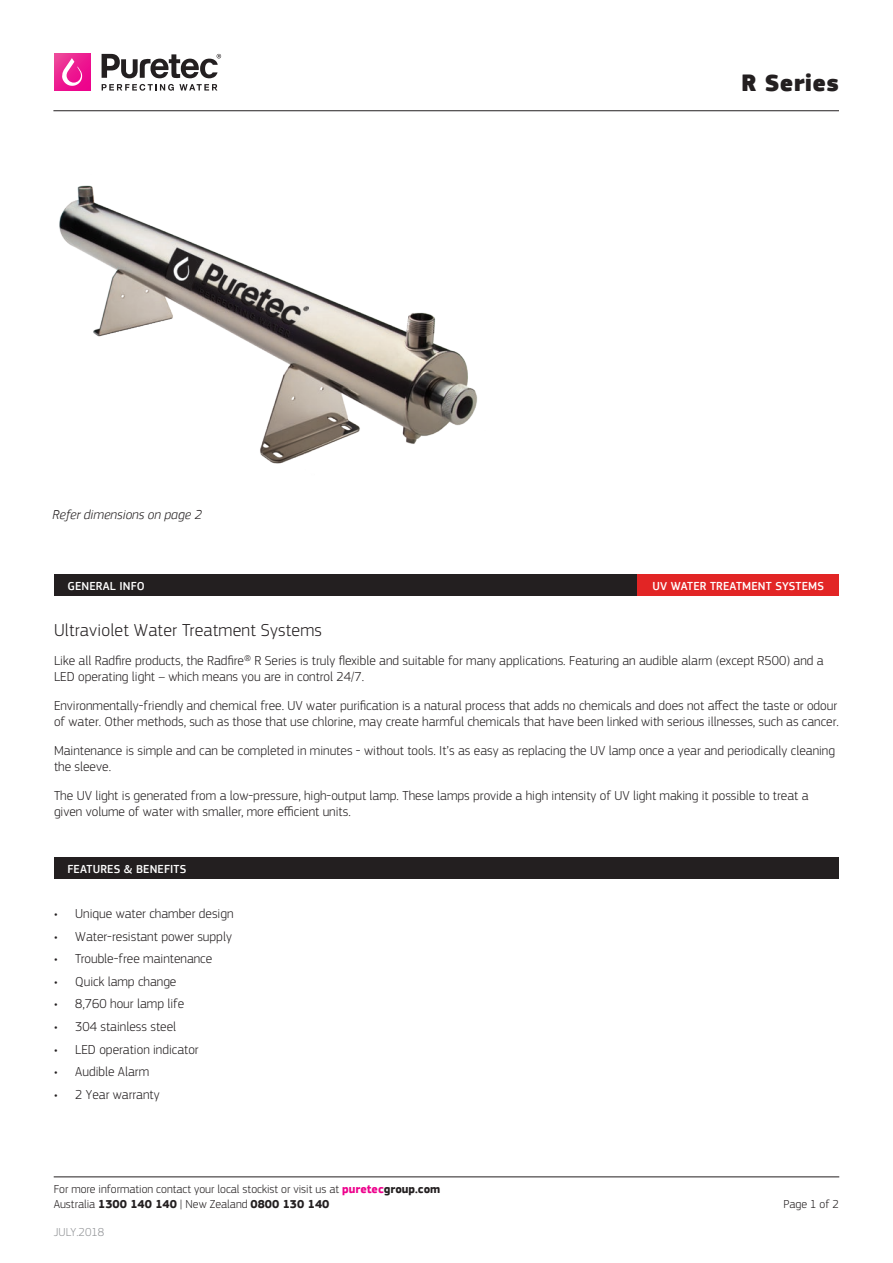
<style>
.page{position:relative;width:893px;height:1263px;background:#fff}
.page>*{position:absolute;margin:0;border:0;box-sizing:border-box;transform-origin:0 0}
.t1{font:900 24.45px "PF Square Sans Pro";letter-spacing:.01em;color:#231f20}
.t2{font:18px "PF Square Sans Pro Light V1";letter-spacing:.01em;color:#231f20}
.t3{font:13.5px/16.2px "PF Square Sans Pro Light V1";color:#231f20}
.t4{font:italic 300 13.5px "PF Square Sans Pro";color:#231f20}
.t5{font:12px/14.4px "PF Square Sans Pro Light V1";color:#231f20}
.t6{font:500 12px "PF Square Sans Pro";letter-spacing:.01em;color:#fff}
.t7{font:12px "PF Square Sans Pro Light V1";color:#939598}
.s1{font-family:"PF Square Sans Pro";font-weight:700;color:#ed028c}
.s2{font-family:"PF Square Sans Pro";font-weight:700}
</style>
<div class="page">
<hr style="left:54px;top:1176px;width:785px;height:1px;background:#231f20">
<div style="left:54px;top:575px;width:785px;height:21px;background:#231f20"></div>
<div style="left:637px;top:575px;width:202px;height:21px;background:#e22525"></div>
<div style="left:54px;top:857px;width:785px;height:22px;background:#231f20"></div>
<svg style="left:54px;top:54px;width:37px;height:37px"></svg>
<svg style="left:62px;top:58px;width:20px;height:28px"></svg>
<svg style="left:102px;top:54px;width:119px;height:37px"></svg>
<hr style="left:53px;top:110px;width:786px;height:1px;background:#231f20">
<img style="left:59px;top:185px;width:418px;height:279px">
<p class="t4" style="left:53px;top:507px;width:151px">Refer dimensions on page 2</p>
<p class="t1" style="left:741px;top:67px;width:99px">R Series</p>
<p class="t6" style="left:68px;top:579px;width:79px">GENERAL INFO</p>
<p class="t6" style="left:652px;top:579px;width:173px">UV WATER TREATMENT SYSTEMS</p>
<p class="t2" style="left:54px;top:619px;width:269px">Ultraviolet Water Treatment Systems</p>
<p class="t3" style="left:54px;top:652px;width:771px">Like all Radfire products, the Radfire® R Series is truly flexible and suitable for many applications. Featuring an audible alarm (except R500) and a<br>LED operating light – which means you are in control 24/7.</p>
<p class="t3" style="left:54px;top:697px;width:786px">Environmentally-friendly and chemical free. UV water purification is a natural process that adds no chemicals and does not affect the taste or odour of water. Other methods, such as those that use chlorine, may create harmful chemicals that have been linked with serious illnesses, such as cancer.</p>
<p class="t3" style="left:54px;top:742px;width:782px">Maintenance is simple and can be completed in minutes - without tools. It’s as easy as replacing the UV lamp once a year and periodically cleaning the sleeve.</p>
<p class="t3" style="left:54px;top:787px;width:756px">The UV light is generated from a low-pressure, high-output lamp. These lamps provide a high intensity of UV light making it possible to treat a given volume of water with smaller, more efficient units.</p>
<p class="t6" style="left:68px;top:862px;width:120px">FEATURES &amp; BENEFITS</p>
<p class="t3" style="left:54px;top:905px;width:181px">• Unique water chamber design</p>
<p class="t3" style="left:54px;top:928px;width:179px">• Water-resistant power supply</p>
<p class="t3" style="left:54px;top:950px;width:160px">• Trouble-free maintenance</p>
<p class="t3" style="left:54px;top:973px;width:124px">• Quick lamp change</p>
<p class="t3" style="left:54px;top:996px;width:132px">• 8,760 hour lamp life</p>
<p class="t3" style="left:54px;top:1018px;width:124px">• 304 stainless steel</p>
<p class="t3" style="left:54px;top:1041px;width:146px">• LED operation indicator</p>
<p class="t3" style="left:54px;top:1063px;width:97px">• Audible Alarm</p>
<p class="t3" style="left:54px;top:1086px;width:107px">• 2 Year warranty</p>
<p class="t5" style="left:54px;top:1182px;width:388px">For more information contact your local stockist or visit us at <span class="s1">puretec</span><span class="s2">group.com<br></span>Australia <span class="s2">1300 140 140</span> | New Zealand <span class="s2">0800 130 140</span></p>
<p class="t7" style="left:54px;top:1225px;width:52px">JULY.2018</p>
<p class="t5" style="left:784px;top:1196px;width:57px">Page 1 of 2</p>
</div>
